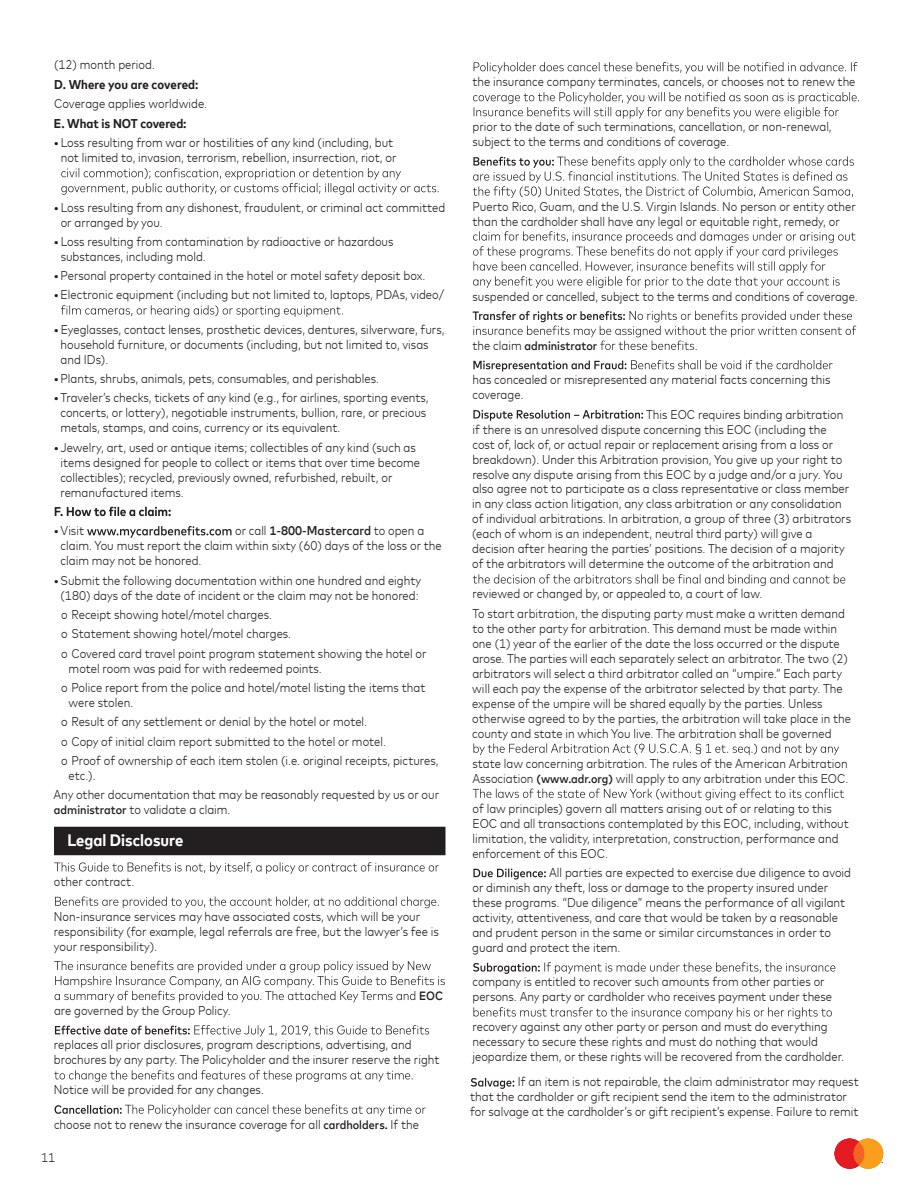
<style>
.page{position:relative;width:918px;height:1188px;background:#fff}
.page>*{position:absolute;margin:0;border:0;box-sizing:border-box;transform-origin:0 0}
.t1{font:700 16.5px "Mark For MC Narrow W00";color:#fff}
.t2{font:300 12.75px/15px "Mark For MC Narrow W00";color:#231f20}
.t3{font:700 12.75px "Mark For MC Narrow W00";color:#231f20}
.t4{font:500 12px "Mark For MC Narrow W00";color:#231f20}
.s1{font-weight:500}
.s2{font-weight:500;font-size:12px}
.s3{font-weight:300;font-size:12.75px}
</style>
<div class="page">
<div style="left:54px;top:827px;width:392px;height:28px;background:#231f20"></div>
<svg style="left:61px;top:168px;width:378px;height:27px"></svg>
<svg style="left:61px;top:305px;width:282px;height:12px"></svg>
<svg style="left:55px;top:507px;width:116px;height:9px"></svg>
<svg style="left:87px;top:526px;width:145px;height:12px"></svg>
<svg style="left:54px;top:862px;width:385px;height:12px"></svg>
<svg style="left:55px;top:896px;width:384px;height:12px"></svg>
<svg style="left:54px;top:961px;width:391px;height:41px"></svg>
<svg style="left:55px;top:1025px;width:374px;height:12px"></svg>
<svg style="left:54px;top:1070px;width:359px;height:12px"></svg>
<svg style="left:55px;top:1104px;width:371px;height:12px"></svg>
<svg style="left:474px;top:62px;width:384px;height:12px"></svg>
<svg style="left:473px;top:92px;width:386px;height:27px"></svg>
<svg style="left:473px;top:156px;width:381px;height:42px"></svg>
<svg style="left:473px;top:231px;width:383px;height:57px"></svg>
<svg style="left:473px;top:311px;width:383px;height:39px"></svg>
<svg style="left:473px;top:360px;width:360px;height:12px"></svg>
<svg style="left:473px;top:410px;width:170px;height:11px"></svg>
<svg style="left:473px;top:574px;width:372px;height:12px"></svg>
<svg style="left:473px;top:744px;width:366px;height:11px"></svg>
<svg style="left:473px;top:789px;width:371px;height:11px"></svg>
<svg style="left:473px;top:869px;width:73px;height:11px"></svg>
<svg style="left:473px;top:962px;width:362px;height:12px"></svg>
<svg style="left:473px;top:1007px;width:359px;height:12px"></svg>
<svg style="left:471px;top:1078px;width:43px;height:11px"></svg>
<svg style="left:835px;top:1139px;width:48px;height:30px"></svg>
<p class="t2" style="left:54px;top:56px;width:102px">(12) month period.</p>
<p class="t3" style="left:54px;top:74px;width:146px">D. Where you are covered:</p>
<p class="t2" style="left:54px;top:95px;width:155px">Coverage applies worldwide.</p>
<p class="t3" style="left:54px;top:114px;width:134px">E. What is NOT covered:</p>
<p class="t2" style="left:54px;top:134px;width:344px;text-align:center"><span class="s1">•</span>Loss resulting from war or hostilities of any kind (including, but not limited to, invasion, terrorism, rebellion, insurrection, riot, or</p>
<p class="t2" style="left:61px;top:199px;width:386px;text-indent:-7px"><span class="s1">•</span>Loss resulting from any dishonest, fraudulent, or criminal act committed or arranged by you.</p>
<p class="t2" style="left:61px;top:233px;width:334px;text-indent:-7px"><span class="s1">•</span>Loss resulting from contamination by radioactive or hazardous substances, including mold.</p>
<p class="t2" style="left:54px;top:267px;width:373px"><span class="s1">•</span>Personal property contained in the hotel or motel safety deposit box.</p>
<p class="t2" style="left:54px;top:287px;width:392px"><span class="s1">•</span>Electronic equipment (including but not limited to, laptops, PDAs, video/</p>
<p class="t2" style="left:61px;top:321px;width:385px;text-indent:-7px"><span class="s1">•</span>Eyeglasses, contact lenses, prosthetic devices, dentures, silverware, furs, household furniture, or documents (including, but not limited to, visas and IDs).</p>
<p class="t2" style="left:54px;top:370px;width:327px"><span class="s1">•</span>Plants, shrubs, animals, pets, consumables, and perishables.</p>
<p class="t2" style="left:61px;top:389px;width:370px;text-indent:-7px"><span class="s1">•</span>Traveler’s checks, tickets of any kind (e.g., for airlines, sporting events, concerts, or lottery), negotiable instruments, bullion, rare, or precious metals, stamps, and coins, currency or its equivalent.</p>
<p class="t2" style="left:60px;top:439px;width:361px;text-indent:-7px"><span class="s1">•</span> Jewelry, art, used or antique items; collectibles of any kind (such as items designed for people to collect or items that over time become collectibles); recycled, previously owned, refurbished, rebuilt, or remanufactured items.</p>
<p class="t2" style="left:54px;top:522px;width:32px"><span class="s1">•</span>Visit</p>
<p class="t2" style="left:61px;top:522px;width:383px;text-indent:175px">or call <span class="s1">1-800-Mastercard</span> to open a claim. You must report the claim within sixty (60) days of the loss or the claim may not be honored.</p>
<p class="t2" style="left:54px;top:572px;width:369px;text-align:center"><span class="s1">•</span>Submit the following documentation within one hundred and eighty (180) days of the date of incident or the claim may not be honored:</p>
<p class="t2" style="left:61px;top:604px;width:367px;line-height:19.4px">o Receipt showing hotel/motel charges.<br>o Statement showing hotel/motel charges.<br>o Covered card travel point program statement showing the hotel or</p>
<p class="t2" style="left:61px;top:657px;width:366px;line-height:19.4px;text-indent:8px">motel room was paid for with redeemed points.<br>o Police report from the police and hotel/motel listing the items that</p>
<p class="t2" style="left:61px;top:692px;width:379px;line-height:19.4px;text-indent:8px">were stolen.<br>o Result of any settlement or denial by the hotel or motel.<br>o Copy of initial claim report submitted to the hotel or motel.<br>o Proof of ownership of each item stolen (i.e. original receipts, pictures,</p>
<p class="t2" style="left:54px;top:765px;width:387px;line-height:19.4px;text-indent:15px">etc.).<br>Any other documentation that may be reasonably requested by us or our</p>
<p class="t2" style="left:54px;top:801px;width:178px"><span class="s2">administrator</span> to validate a claim.</p>
<p class="t1" style="left:67px;top:827px;width:117px">Legal Disclosure</p>
<p class="t2" style="left:54px;top:874px;width:82px">other contract.</p>
<p class="t2" style="left:54px;top:908px;width:386px">Non-insurance services may have associated costs, which will be your responsibility (for example, legal referrals are free, but the lawyer’s fee is your responsibility).</p>
<p class="t4" style="left:419px;top:987px;width:25px">EOC</p>
<p class="t2" style="left:54px;top:1002px;width:178px">are governed by the Group Policy.</p>
<p class="t2" style="left:54px;top:1036px;width:387px">replaces all prior disclosures, program descriptions, advertising, and brochures by any party. The Policyholder and the insurer reserve the right</p>
<p class="t2" style="left:54px;top:1081px;width:212px">Notice will be provided for any changes.</p>
<p class="t2" style="left:54px;top:1116px;width:367px">choose not to renew the insurance coverage for all <span class="s2">cardholders.</span> If the</p>
<p class="t2" style="left:41px;top:1149px;width:16px">11</p>
<p class="t2" style="left:473px;top:73px;width:385px">the insurance company terminates, cancels, or chooses not to renew the</p>
<p class="t2" style="left:472px;top:118px;width:361px">prior to the date of such terminations, cancellation, or non-renewal, subject to the terms and conditions of coverage.</p>
<p class="t2" style="left:472px;top:198px;width:385px">Puerto Rico, Guam, and the U.S. Virgin Islands. No person or entity other than the cardholder shall have any legal or equitable right, remedy, or</p>
<p class="t2" style="left:472px;top:288px;width:387px">suspended or cancelled, subject to the terms and conditions of coverage.</p>
<p class="t4" style="left:473px;top:337px;width:126px"><span class="s3">the claim</span> administrator</p>
<p class="t2" style="left:472px;top:371px;width:360px">has concealed or misrepresented any material facts concerning this coverage.</p>
<p class="t2" style="left:472px;top:406px;width:380px;text-indent:174px">This EOC requires binding arbitration if there is an unresolved dispute concerning this EOC (including the cost of, lack of, or actual repair or replacement arising from a loss or breakdown). Under this Arbitration provision, You give up your right to resolve any dispute arising from this EOC by a judge and/or a jury. You also agree not to participate as a class representative or class member in any class action litigation, any class arbitration or any consolidation of individual arbitrations. In arbitration, a group of three (3) arbitrators (each of whom is an independent, neutral third party) will give a decision after hearing the parties’ positions. The decision of a majority of the arbitrators will determine the outcome of the arbitration and</p>
<p class="t2" style="left:472px;top:583px;width:374px;line-height:19.4px">reviewed or changed by, or appealed to, a court of law.<br>To start arbitration, the disputing party must make a written demand</p>
<p class="t2" style="left:472px;top:620px;width:380px">to the other party for arbitration. This demand must be made within one (1) year of the earlier of the date the loss occurred or the dispute arose. The parties will each separately select an arbitrator. The two (2) arbitrators will select a third arbitrator called an “umpire.” Each party will each pay the expense of the arbitrator selected by that party. The expense of the umpire will be shared equally by the parties. Unless otherwise agreed to by the parties, the arbitration will take place in the county and state in which You live. The arbitration shall be governed</p>
<p class="t2" style="left:472px;top:755px;width:377px">state law concerning arbitration. The rules of the American Arbitration<br>Association <span class="s2">(www.adr.org)</span> will apply to any arbitration under this EOC.</p>
<p class="t2" style="left:472px;top:800px;width:378px">of law principles) govern all matters arising out of or relating to this EOC and all transactions contemplated by this EOC, including, without limitation, the validity, interpretation, construction, performance and enforcement of this EOC.</p>
<p class="t2" style="left:472px;top:864px;width:380px;text-indent:77px">All parties are expected to exercise due diligence to avoid or diminish any theft, loss or damage to the property insured under these programs. “Due diligence” means the performance of all vigilant activity, attentiveness, and care that would be taken by a reasonable and prudent person in the same or similar circumstances in order to guard and protect the item.</p>
<p class="t2" style="left:472px;top:974px;width:361px">company is entitled to recover such amounts from other parties or persons. Any party or cardholder who receives payment under these</p>
<p class="t2" style="left:472px;top:1019px;width:373px">recovery against any other party or person and must do everything necessary to secure these rights and must do nothing that would jeopardize them, or these rights will be recovered from the cardholder.</p>
<p class="t2" style="left:470px;top:1074px;width:390px;text-indent:48px">If an item is not repairable, the claim administrator may request that the cardholder or gift recipient send the item to the administrator for salvage at the cardholder’s or gift recipient’s expense. Failure to remit</p>
</div>
